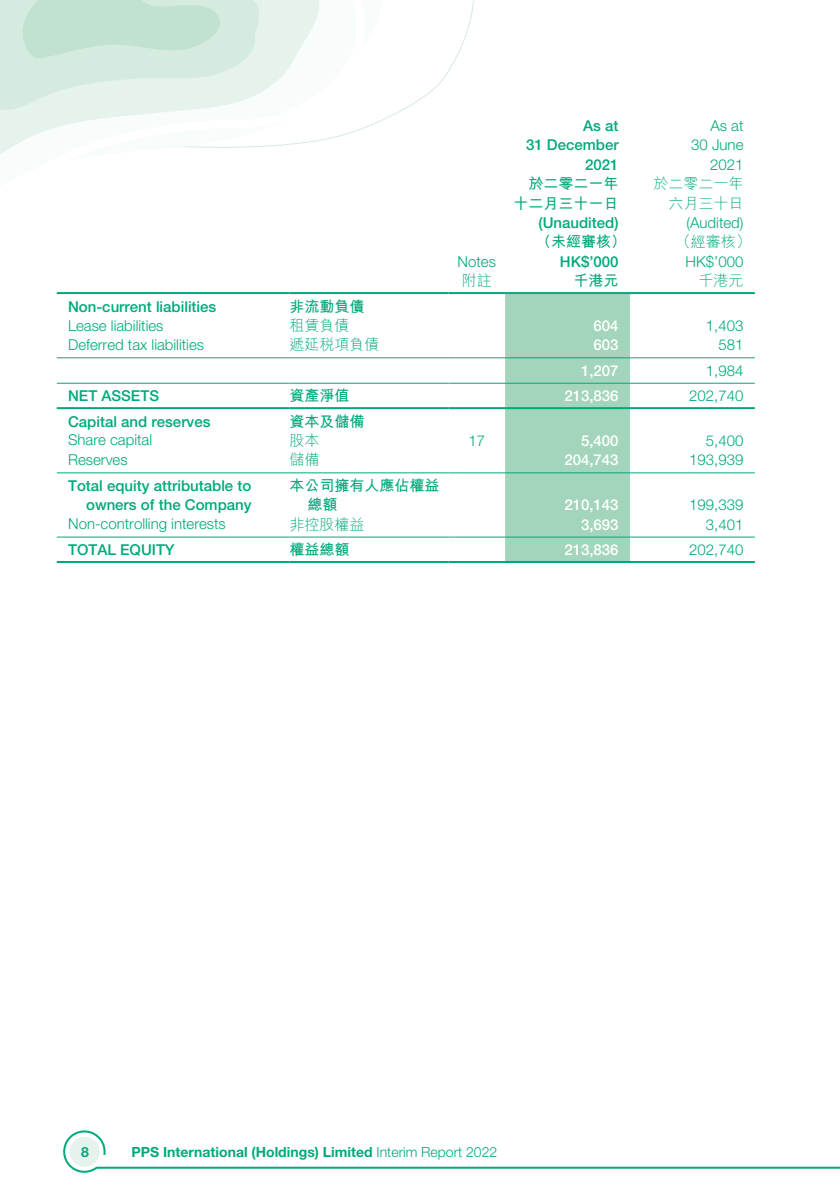
<style>
.page{position:relative;width:840px;height:1191px;background:#fff}
.page>*{position:absolute;margin:0;border:0;box-sizing:border-box;transform-origin:0 0}
.t1{font:300 15px/19.4px "Helvetica Neue LT Std";color:#00a97b;text-align:right}
.t2{font:500 15px/19.4px "Helvetica Neue LT Std";color:#00a97b;text-align:right}
.t3{font:700 15px/19.4px "M Hei HK";color:#00a97b;text-align:right}
.t4{font:500 15px "Helvetica Neue LT Std";color:#fff}
.t5{font:300 15px/19.4px "M Hei HK";color:#00a97b;text-align:right}
.t6{font:700 14px "Helvetica Neue LT Std";color:#00a97b}
.s1{font-weight:300}
</style>
<div class="page">
<svg style="left:0;top:0;width:372px;height:154px"></svg>
<svg style="left:63px;top:1130px;width:776px;height:43px"></svg>
<div style="left:69px;top:1136px;width:31px;height:30px;background:#e6f3ed;border-radius:50%"></div>
<div style="left:505px;top:294px;width:124px;height:267px;background:#a3d5bc"></div>
<hr style="left:57px;top:292px;width:232px;height:2px;background:#00a97b">
<hr style="left:289px;top:292px;width:159px;height:2px;background:#00a97b">
<hr style="left:448px;top:292px;width:57px;height:2px;background:#00a97b">
<hr style="left:505px;top:292px;width:124px;height:2px;background:#00a97b">
<hr style="left:629px;top:292px;width:125px;height:2px;background:#00a97b">
<hr style="left:57px;top:357px;width:232px;height:1px;background:#00a97b">
<hr style="left:289px;top:357px;width:159px;height:1px;background:#00a97b">
<hr style="left:448px;top:357px;width:57px;height:1px;background:#00a97b">
<hr style="left:505px;top:357px;width:124px;height:1px;background:#00a97b">
<hr style="left:629px;top:357px;width:125px;height:1px;background:#00a97b">
<hr style="left:57px;top:383px;width:232px;height:1px;background:#00a97b">
<hr style="left:289px;top:383px;width:159px;height:1px;background:#00a97b">
<hr style="left:448px;top:383px;width:57px;height:1px;background:#00a97b">
<hr style="left:505px;top:383px;width:124px;height:1px;background:#00a97b">
<hr style="left:629px;top:383px;width:125px;height:1px;background:#00a97b">
<hr style="left:57px;top:407px;width:232px;height:2px;background:#00a97b">
<hr style="left:289px;top:407px;width:159px;height:2px;background:#00a97b">
<hr style="left:448px;top:407px;width:57px;height:2px;background:#00a97b">
<hr style="left:505px;top:407px;width:124px;height:2px;background:#00a97b">
<hr style="left:629px;top:407px;width:125px;height:2px;background:#00a97b">
<hr style="left:57px;top:472px;width:232px;height:1px;background:#00a97b">
<hr style="left:289px;top:472px;width:159px;height:1px;background:#00a97b">
<hr style="left:448px;top:472px;width:57px;height:1px;background:#00a97b">
<hr style="left:505px;top:472px;width:124px;height:1px;background:#00a97b">
<hr style="left:629px;top:472px;width:125px;height:1px;background:#00a97b">
<hr style="left:57px;top:536px;width:232px;height:1px;background:#00a97b">
<hr style="left:289px;top:536px;width:159px;height:1px;background:#00a97b">
<hr style="left:448px;top:536px;width:57px;height:1px;background:#00a97b">
<hr style="left:505px;top:536px;width:124px;height:1px;background:#00a97b">
<hr style="left:629px;top:536px;width:125px;height:1px;background:#00a97b">
<hr style="left:57px;top:561px;width:232px;height:2px;background:#00a97b">
<hr style="left:289px;top:561px;width:159px;height:2px;background:#00a97b">
<hr style="left:448px;top:561px;width:57px;height:2px;background:#00a97b">
<hr style="left:505px;top:561px;width:124px;height:2px;background:#00a97b">
<hr style="left:629px;top:561px;width:125px;height:2px;background:#00a97b">
<p class="t2" style="left:525px;top:116px;width:94px">As at<br>31 December<br>2021</p>
<p class="t1" style="left:690px;top:116px;width:54px">As at<br>30 June<br>2021</p>
<p class="t3" style="left:513px;top:173px;width:106px">於二零二一年十二月三十一日</p>
<p class="t5" style="left:653px;top:174px;width:91px">於二零二一年六月三十日</p>
<p class="t2" style="left:538px;top:213px;width:82px">(Unaudited)</p>
<p class="t1" style="left:686px;top:212px;width:58px">(Audited)</p>
<p class="t3" style="left:535px;top:231px;width:91px">（未經審核）</p>
<p class="t5" style="left:675px;top:232px;width:76px">（經審核）</p>
<p class="t1" style="left:457px;top:251px;width:40px">Notes</p>
<p class="t2" style="left:559px;top:251px;width:60px">HK$’000</p>
<p class="t1" style="left:685px;top:251px;width:59px">HK$’000</p>
<p class="t5" style="left:461px;top:271px;width:31px">附註</p>
<p class="t3" style="left:573px;top:270px;width:46px">千港元</p>
<p class="t5" style="left:698px;top:271px;width:46px">千港元</p>
<p class="t2" style="left:68px;top:296px;width:150px">Non-current liabilities</p>
<p class="t3" style="left:289px;top:295px;width:76px">非流動負債</p>
<p class="t1" style="left:68px;top:316px;width:97px">Lease liabilities</p>
<p class="t5" style="left:289px;top:315px;width:61px">租賃負債</p>
<p class="t4" style="left:593px;top:317px;width:27px">604</p>
<p class="t1" style="left:705px;top:316px;width:39px">1,403</p>
<p class="t1" style="left:68px;top:335px;width:137px">Deferred tax liabilities</p>
<p class="t5" style="left:289px;top:335px;width:91px">遞延稅項負債</p>
<p class="t4" style="left:593px;top:336px;width:27px">603</p>
<p class="t1" style="left:718px;top:335px;width:27px">581</p>
<p class="t4" style="left:580px;top:361px;width:39px">1,207</p>
<p class="t1" style="left:705px;top:360px;width:39px">1,984</p>
<p class="t2" style="left:68px;top:386px;width:92px">NET ASSETS</p>
<p class="t3" style="left:289px;top:385px;width:61px">資產淨值</p>
<p class="t4" style="left:564px;top:387px;width:56px">213,836</p>
<p class="t1" style="left:688px;top:386px;width:56px">202,740</p>
<p class="t2" style="left:68px;top:411px;width:144px">Capital and reserves</p>
<p class="t3" style="left:289px;top:410px;width:76px">資本及儲備</p>
<p class="t1" style="left:68px;top:430px;width:85px">Share capital</p>
<p class="t5" style="left:289px;top:430px;width:31px">股本</p>
<p class="t1" style="left:468px;top:431px;width:18px">17</p>
<p class="t4" style="left:580px;top:432px;width:39px">5,400</p>
<p class="t1" style="left:705px;top:431px;width:39px">5,400</p>
<p class="t1" style="left:68px;top:449px;width:61px">Reserves</p>
<p class="t5" style="left:289px;top:450px;width:31px">儲備</p>
<p class="t4" style="left:564px;top:451px;width:56px">204,743</p>
<p class="t1" style="left:688px;top:450px;width:56px">193,939</p>
<p class="t2" style="left:68px;top:475px;width:185px">Total equity attributable to owners of the Company</p>
<p class="t3" style="left:307px;top:474px;width:134px;text-align:left;text-indent:-18px">本公司擁有人應佔權益總額</p>
<p class="t4" style="left:564px;top:496px;width:56px">210,143</p>
<p class="t1" style="left:688px;top:495px;width:56px">199,339</p>
<p class="t1" style="left:68px;top:513px;width:159px">Non-controlling interests</p>
<p class="t5" style="left:289px;top:514px;width:76px">非控股權益</p>
<p class="t4" style="left:580px;top:515px;width:39px">3,693</p>
<p class="t1" style="left:705px;top:514px;width:39px">3,401</p>
<p class="t2" style="left:68px;top:540px;width:108px">TOTAL EQUITY</p>
<p class="t3" style="left:289px;top:538px;width:61px">權益總額</p>
<p class="t4" style="left:564px;top:541px;width:56px">213,836</p>
<p class="t1" style="left:688px;top:540px;width:56px">202,740</p>
<p class="t6" style="left:81px;top:1143px;width:9px">8</p>
<p class="t6" style="left:131px;top:1143px;width:367px">PPS International (Holdings) Limited <span class="s1">Interim Report 2022</span></p>
</div>
